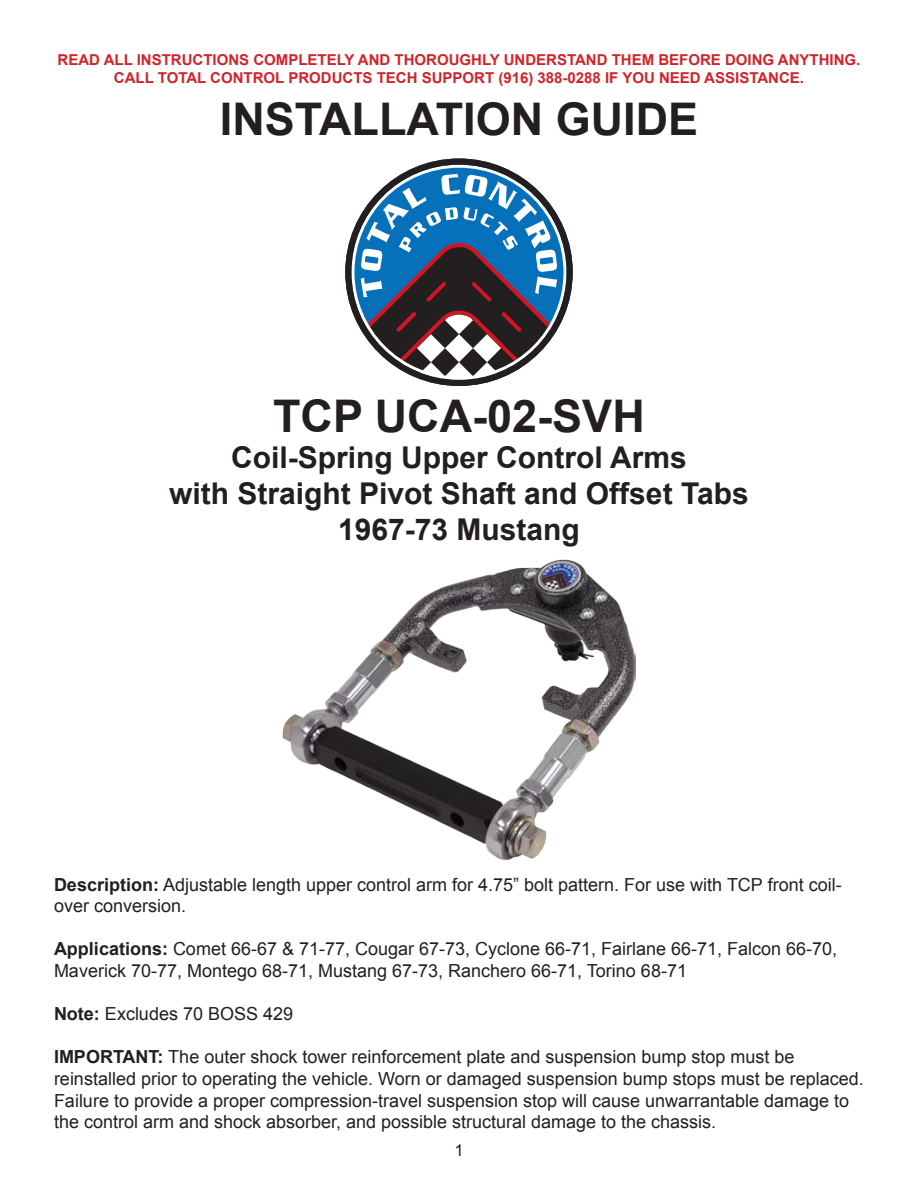
<style>
.page{position:relative;width:918px;height:1188px;background:#fff}
.page>*{position:absolute;margin:0;border:0;box-sizing:border-box;transform-origin:0 0}
.Heading_1{font:700 45px "Arial";color:#231f20}
.Heading_1-2{font:700 30px "Arial";color:#231f20}
.Body_Text{font:18px/21.6px "Arial";color:#231f20}
.Heading_3{font:16.5px "Arial";color:#231f20}
.t1{font:700 15px/18px "Arial";color:#d1232a;text-align:center}
.s1{font-weight:700}
</style>
<div class="page">
<img style="left:282px;top:560px;width:354px;height:299px">
<div style="left:345px;top:159px;width:228px;height:227px;border:6px solid #231f20;border-radius:50%"></div>
<svg style="left:353px;top:174px;width:212px;height:206px"></svg>
<p class="t1" style="left:58px;top:51px;width:804px">READ ALL INSTRUCTIONS COMPLETELY AND THOROUGHLY UNDERSTAND THEM BEFORE DOING ANYTHING.<br>CALL TOTAL CONTROL PRODUCTS TECH SUPPORT (916) 388-0288 IF YOU NEED ASSISTANCE.</p>
<p class="Heading_1" style="left:220px;top:89px;width:480px">INSTALLATION GUIDE</p>
<p class="Heading_1" style="left:273px;top:386px;width:373px">TCP UCA-02-SVH</p>
<p class="Heading_1-2" style="left:231px;top:437px;width:457px">Coil-Spring Upper Control Arms</p>
<p class="Heading_1-2" style="left:169px;top:473px;width:581px">with Straight Pivot Shaft and Offset Tabs</p>
<p class="Heading_1-2" style="left:338px;top:509px;width:243px">1967-73 Mustang</p>
<p class="Body_Text" style="left:54px;top:874px;width:789px"><span class="s1">Description:</span> Adjustable length upper control arm for 4.75” bolt pattern. For use with TCP front coil&shy;over conversion.</p>
<p class="Body_Text" style="left:54px;top:938px;width:785px"><span class="s1">Applications:</span> Comet 66-67 &amp; 71-77, Cougar 67-73, Cyclone 66-71, Fairlane 66-71, Falcon 66-70,<br>Maverick 70-77, Montego 68-71, Mustang 67-73, Ranchero 66-71, Torino 68-71</p>
<p class="Body_Text" style="left:54px;top:1003px;width:241px"><span class="s1">Note:</span> Excludes 70 BOSS 429</p>
<p class="Body_Text" style="left:54px;top:1046px;width:811px"><span class="s1">IMPORTANT:</span> The outer shock tower reinforcement plate and suspension bump stop must be reinstalled prior to operating the vehicle. Worn or damaged suspension bump stops must be replaced.<br>Failure to provide a proper compression-travel suspension stop will cause unwarrantable damage to the control arm and shock absorber, and possible structural damage to the chassis.</p>
<p class="Heading_3" style="left:454px;top:1139px;width:11px">1</p>
</div>
